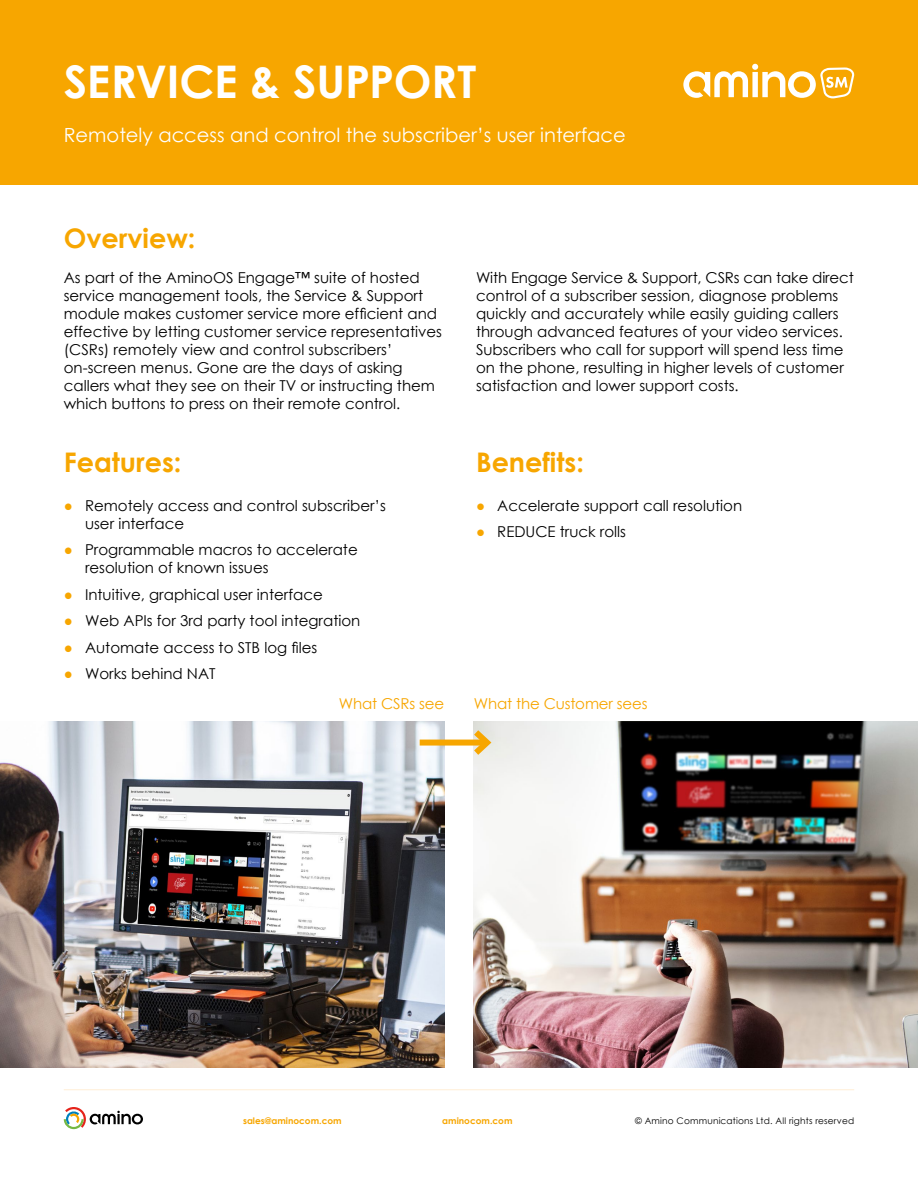
<style>
.page{position:relative;width:918px;height:1188px;background:#fff}
.page>*{position:absolute;margin:0;border:0;box-sizing:border-box;transform-origin:0 0}
.t1{font:700 45px "Century Gothic";letter-spacing:-.005em;color:#fff}
.t2{font:700 27px "Century Gothic";color:#f7a600}
.t3{font:19.5px "Century Gothic";color:#fff}
.t4{font:15px/18px "Century Gothic";color:#000}
.t5{font:15px "Century Gothic";letter-spacing:-.01em;color:#f7a600}
.t6{font:9px "Century Gothic";letter-spacing:.02em;color:#000}
.t7{font:700 9px "Century Gothic";color:#f7a600}
.s1{color:#f7a600}
</style>
<div class="page">
<div style="left:0;top:0;width:918px;height:185px;background:#f7a600"></div>
<svg style="left:64px;top:1107px;width:79px;height:22px"></svg>
<hr style="left:64px;top:1089px;width:790px;height:1px;background:#ffeed5">
<svg style="left:683px;top:64px;width:171px;height:34px"></svg>
<img style="left:474px;top:721px;width:444px;height:346px">
<img style="left:0;top:721px;width:444px;height:346px">
<div style="left:420px;top:740px;width:67px;height:6px;background:#f7a600"></div>
<svg style="left:468px;top:724px;width:28px;height:37px"></svg>
<h1 class="t1" style="left:64px;top:47px;width:414px">SERVICE &amp; SUPPORT</h1>
<h3 class="t3" style="left:64px;top:122px;width:564px">Remotely access and control the subscriber’s user interface</h3>
<h2 class="t2" style="left:64px;top:217px;width:133px">Overview:</h2>
<p class="t4" style="left:64px;top:268px;width:380px">As part of the AminoOS Engage™ suite of hosted service management tools, the Service &amp; Support module makes customer service more efficient and effective by letting customer service representatives (CSRs) remotely view and control subscribers’ on-screen menus. Gone are the days of asking callers what they see on their TV or instructing them which buttons to press on their remote control.</p>
<p class="t4" style="left:476px;top:268px;width:379px">With Engage Service &amp; Support, CSRs can take direct control of a subscriber session, diagnose problems quickly and accurately while easily guiding callers through advanced features of your video services.<br>Subscribers who call for support will spend less time on the phone, resulting in higher levels of customer satisfaction and lower support costs.</p>
<h2 class="t2" style="left:64px;top:441px;width:119px">Features:</h2>
<p class="t4" style="left:85px;top:496px;width:302px;text-indent:-21px"><span class="s1">●</span> Remotely access and control subscriber’s user interface</p>
<p class="t4" style="left:85px;top:541px;width:274px;text-indent:-21px"><span class="s1">●</span> Programmable macros to accelerate resolution of known issues</p>
<p class="t4" style="left:64px;top:585px;width:261px"><span class="s1">●</span> Intuitive, graphical user interface</p>
<p class="t4" style="left:64px;top:612px;width:298px"><span class="s1">●</span> Web APIs for 3rd party tool integration</p>
<p class="t4" style="left:64px;top:638px;width:255px"><span class="s1">●</span> Automate access to STB log files</p>
<p class="t4" style="left:64px;top:665px;width:153px"><span class="s1">●</span> Works behind NAT</p>
<h2 class="t2" style="left:476px;top:441px;width:109px">Benefits:</h2>
<p class="t4" style="left:476px;top:496px;width:268px"><span class="s1">●</span> Accelerate support call resolution</p>
<p class="t4" style="left:476px;top:523px;width:152px"><span class="s1">●</span> REDUCE truck rolls</p>
<p class="t5" style="left:339px;top:693px;width:107px">What CSRs see</p>
<p class="t5" style="left:474px;top:693px;width:175px">What the Customer sees</p>
<p class="t7" style="left:243px;top:1114px;width:100px">sales@aminocom.com</p>
<p class="t7" style="left:442px;top:1114px;width:72px">aminocom.com</p>
<p class="t6" style="left:635px;top:1115px;width:221px">© Amino Communications Ltd. All rights reserved</p>
</div>
